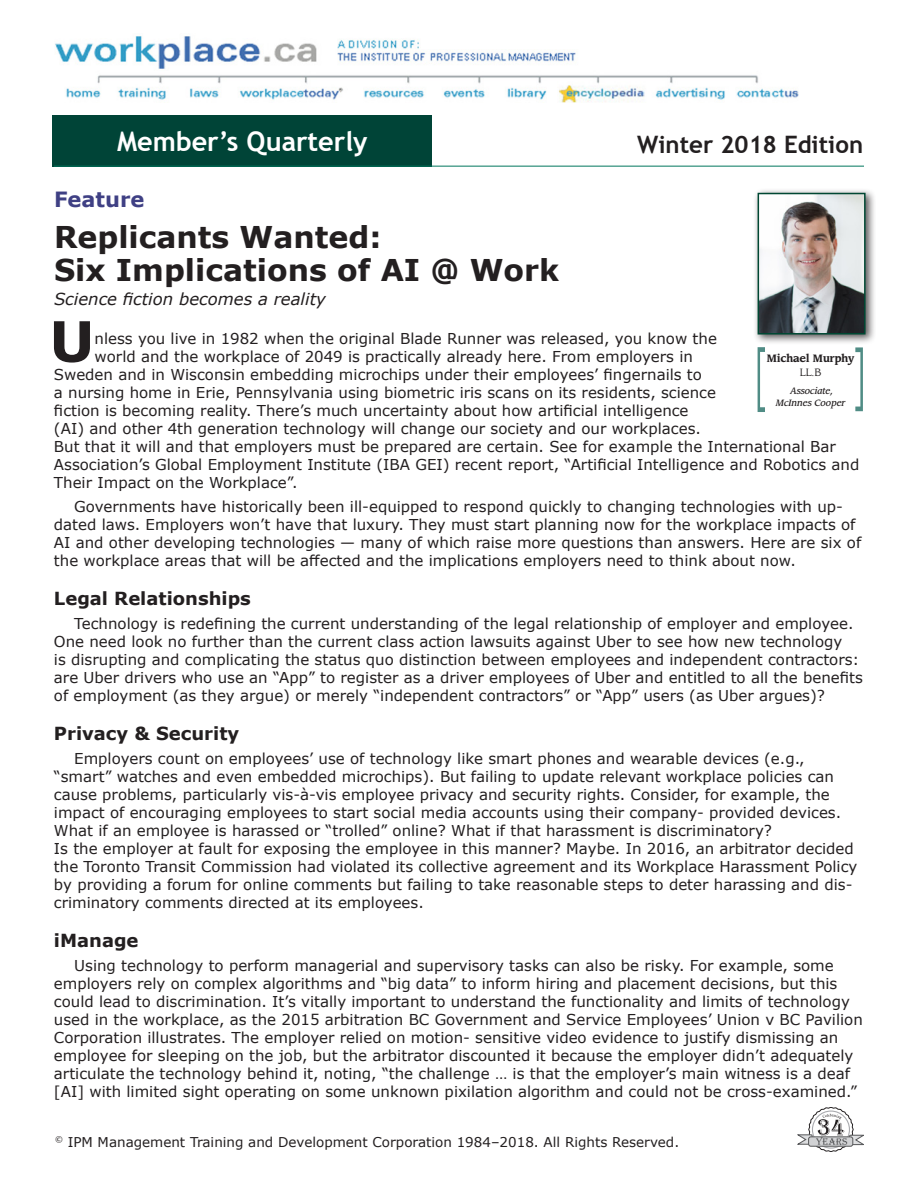
<style>
.page{position:relative;width:918px;height:1188px;background:#fff}
.page>*{position:absolute;margin:0;border:0;box-sizing:border-box;transform-origin:0 0}
.DropCap{font:700 55.65px "Verdana";color:#231f20}
.Head1{font:700 30px/33px "Verdana";color:#231f20}
.t1{font:700 27px "Trebuchet MS";color:#fff}
.t2{font:700 24px "Trebuchet MS";color:#231f20}
.t3{font:700 21px "Verdana";color:#3f4084}
.SUBHEAD{font:700 18px "Verdana";color:#231f20}
.Head2{font:italic 16.5px "Verdana";color:#231f20}
.Body_Text{font:15px/18px "Verdana";color:#231f20}
.DropCap-2{font:15px "Verdana";color:#231f20}
.t4{font:13.5px "Verdana";color:#231f20}
.caption_name{font:700 10.5px/13.5px "Leawood Std";color:#231f20;text-align:center;scale:.95 1}
.caption_company{font:italic 500 9px/12px "Leawood Std";color:#231f20;text-align:center;scale:.95 1}
.s1{font-weight:400}
</style>
<div class="page">
<img style="left:55px;top:36px;width:744px;height:67px">
<div style="left:53px;top:115px;width:379px;height:51px;background:#004437"></div>
<hr style="left:54px;top:166px;width:810px;height:1px;background:#00765d">
<svg style="left:798px;top:1107px;width:66px;height:45px"></svg>
<svg style="left:855px;top:347px;width:8px;height:64px"></svg>
<svg style="left:758px;top:347px;width:7px;height:65px"></svg>
<div style="left:753px;top:188px;width:124px;height:157px;background:#231f20;opacity:.75"></div>
<img style="left:761px;top:196px;width:102px;height:136px">
<div style="left:758px;top:193px;width:108px;height:142px;border:2px solid #004833"></div>
<h3 class="t1" style="left:117px;top:124px;width:252px">Member’s Quarterly</h3>
<h3 class="t2" style="left:637px;top:129px;width:227px">Winter 2018 Edition</h3>
<p class="t3" style="left:54px;top:184px;width:92px">Feature</p>
<p class="Head1" style="left:54px;top:220px;width:507px">Replicants Wanted:<br>Six Implications of AI @ Work</p>
<p class="Head2" style="left:54px;top:287px;width:273px">Science fiction becomes a reality</p>
<p class="DropCap" style="left:49px;top:302px;width:47px">U</p>
<p class="DropCap-2" style="left:95px;top:328px;width:624px">nless you live in 1982 when the original Blade Runner was released, you know the</p>
<p class="DropCap-2" style="left:95px;top:346px;width:600px">world and the workplace of 2049 is practically already here. From employers in</p>
<p class="DropCap-2" style="left:54px;top:364px;width:650px">Sweden and in Wisconsin embedding microchips under their employees’ fingernails to</p>
<p class="DropCap-2" style="left:54px;top:382px;width:664px">a nursing home in Erie, Pennsylvania using biometric iris scans on its residents, science</p>
<p class="DropCap-2" style="left:54px;top:400px;width:636px">fiction is becoming reality. There’s much uncertainty about how artificial intelligence</p>
<p class="DropCap-2" style="left:54px;top:418px;width:649px">(AI) and other 4th generation technology will change our society and our workplaces.</p>
<p class="DropCap-2" style="left:54px;top:436px;width:783px">But that it will and that employers must be prepared are certain. See for example the International Bar</p>
<p class="DropCap-2" style="left:54px;top:454px;width:807px">Association’s Global Employment Institute (IBA GEI) recent report, “Artificial Intelligence and Robotics and</p>
<p class="DropCap-2" style="left:54px;top:472px;width:245px">Their Impact on the Workplace”.</p>
<p class="Body_Text" style="left:54px;top:498px;width:809px;text-indent:20px">Governments have historically been ill-equipped to respond quickly to changing technologies with up&shy;dated laws. Employers won’t have that luxury. They must start planning now for the workplace impacts of AI and other developing technologies — many of which raise more questions than answers. Here are six of the workplace areas that will be affected and the implications employers need to think about now.</p>
<p class="SUBHEAD" style="left:54px;top:585px;width:198px">Legal Relationships</p>
<p class="Body_Text" style="left:54px;top:615px;width:811px;text-indent:20px">Technology is redefining the current understanding of the legal relationship of employer and employee.<br>One need look no further than the current class action lawsuits against Uber to see how new technology<br>is disrupting and complicating the status quo distinction between employees and independent contractors: are Uber drivers who use an “App” to register as a driver employees of Uber and entitled to all the benefits of employment (as they argue) or merely “independent contractors” or “App” users (as Uber argues)?</p>
<p class="SUBHEAD" style="left:54px;top:720px;width:187px">Privacy &amp; Security</p>
<p class="Body_Text" style="left:54px;top:750px;width:805px;text-indent:20px">Employers count on employees’ use of technology like smart phones and wearable devices (e.g., “smart” watches and even embedded microchips). But failing to update relevant workplace policies can cause problems, particularly vis-à-vis employee privacy and security rights. Consider, for example, the impact of encouraging employees to start social media accounts using their company- provided devices.<br>What if an employee is harassed or “trolled” online? What if that harassment is discriminatory?<br>Is the employer at fault for exposing the employee in this manner? Maybe. In 2016, an arbitrator decided the Toronto Transit Commission had violated its collective agreement and its Workplace Harassment Policy by providing a forum for online comments but failing to take reasonable steps to deter harassing and dis&shy;criminatory comments directed at its employees.</p>
<p class="SUBHEAD" style="left:54px;top:927px;width:86px">iManage</p>
<p class="Body_Text" style="left:54px;top:957px;width:810px;text-indent:20px">Using technology to perform managerial and supervisory tasks can also be risky. For example, some employers rely on complex algorithms and “big data” to inform hiring and placement decisions, but this could lead to discrimination. It’s vitally important to understand the functionality and limits of technology used in the workplace, as the 2015 arbitration BC Government and Service Employees’ Union v BC Pavilion Corporation illustrates. The employer relied on motion- sensitive video evidence to justify dismissing an employee for sleeping on the job, but the arbitrator discounted it because the employer didn’t adequately articulate the technology behind it, noting, “the challenge … is that the employer’s main witness is a deaf [AI] with limited sight operating on some unknown pixilation algorithm and could not be cross-examined.”</p>
<p class="caption_name" style="left:767px;top:352px;width:94px">Michael Murphy<br><span class="s1">LL.B</span></p>
<p class="caption_company" style="left:776px;top:385px;width:75px">Associate,<br>McInnes Cooper</p>
<p class="t4" style="left:55px;top:1133px;width:626px"><sup>©</sup> IPM Management Training and Development Corporation 1984–2018. All Rights Reserved.</p>
</div>
